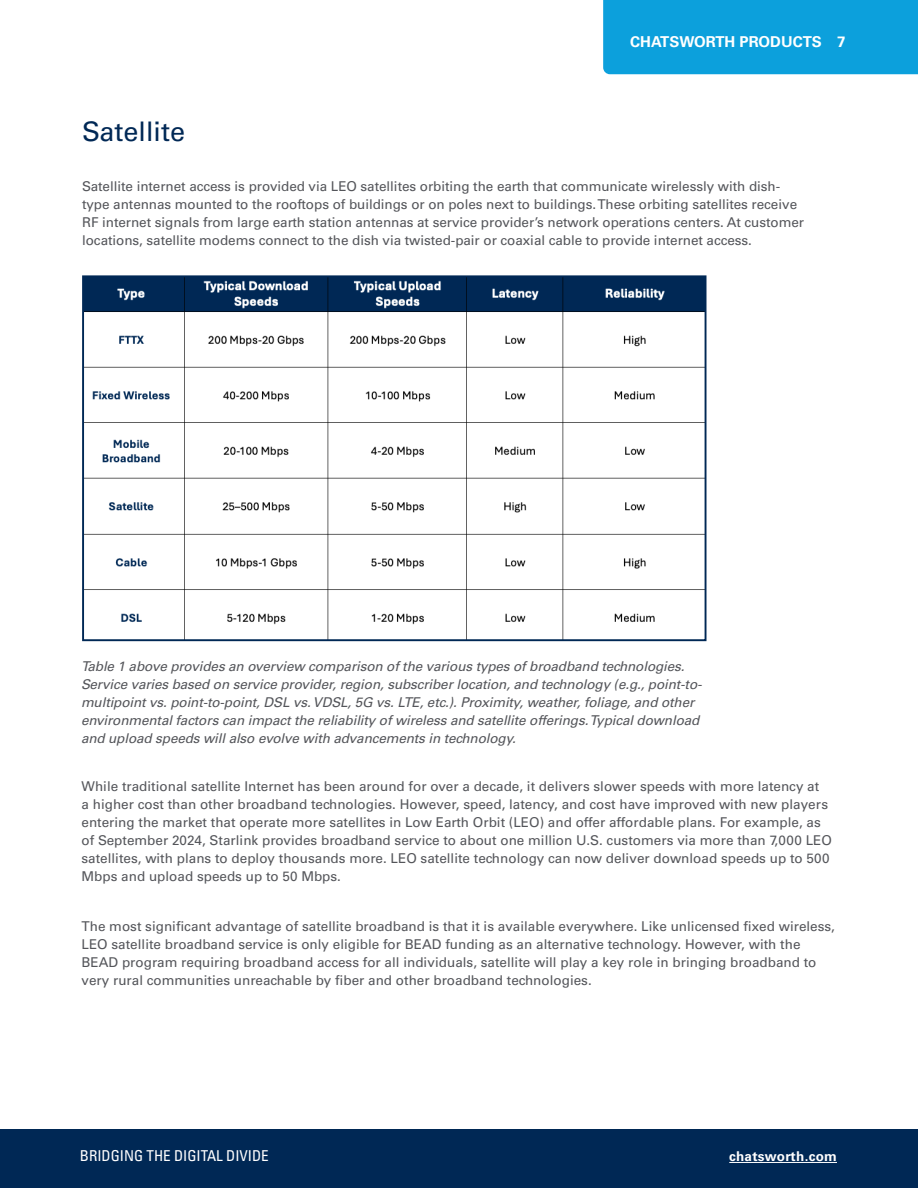
<style>
.page{position:relative;width:918px;height:1188px;background:#fff}
.page>*{position:absolute;margin:0;border:0;box-sizing:border-box;transform-origin:0 0}
.Captions{font:27px "Univers LT Std";color:#002855}
.t1{font:condensed 15px "Univers LT Std";color:#fff}
.t2{font:700 15px "Univers LT Std";color:#fff}
.Captions-2{font:13.5px/18px "Univers LT Std";color:#54555a}
.Captions-3{font:italic 13.5px/18px "Univers LT Std";letter-spacing:-.01em;color:#54555a}
.t3{font:700 13.5px "Univers LT Std";letter-spacing:.02em;color:#fff}
</style>
<div class="page">
<div style="left:603px;top:0;width:315px;height:74px;background:#0ca0dc"></div>
<div style="left:0;top:1130px;width:918px;height:58px;background:#002855"></div>
<hr style="left:729px;top:1162px;width:108px;height:1px;background:#fff">
<img style="left:85px;top:278px;width:618px;height:360px">
<div style="left:82px;top:275px;width:624px;height:366px;border:2px solid #002855"></div>
<p class="t2" style="left:630px;top:33px;width:217px">CHATSWORTH PRODUCTS 7</p>
<p class="Captions" style="left:82px;top:115px;width:105px">Satellite</p>
<p class="Captions-2" style="left:82px;top:177px;width:723px">Satellite internet access is provided via LEO satellites orbiting the earth that communicate wirelessly with dish&shy;type antennas mounted to the rooftops of buildings or on poles next to buildings. These orbiting satellites receive RF internet signals from large earth station antennas at service provider’s network operations centers. At customer locations, satellite modems connect to the dish via twisted-pair or coaxial cable to provide internet access.</p>
<p class="Captions-3" style="left:81px;top:657px;width:622px">Table 1 above provides an overview comparison of the various types of broadband technologies.<br>Service varies based on service provider, region, subscriber location, and technology (e.g., point-to&shy;multipoint vs. point-to-point, DSL vs. VDSL, 5G vs. LTE, etc.). Proximity, weather, foliage, and other environmental factors can impact the reliability of wireless and satellite offerings. Typical download and upload speeds will also evolve with advancements in technology.</p>
<p class="Captions-2" style="left:82px;top:777px;width:752px">While traditional satellite Internet has been around for over a decade, it delivers slower speeds with more latency at<br>a higher cost than other broadband technologies. However, speed, latency, and cost have improved with new players entering the market that operate more satellites in Low Earth Orbit (LEO) and offer affordable plans. For example, as of September 2024, Starlink provides broadband service to about one million U.S. customers via more than 7,000 LEO satellites, with plans to deploy thousands more. LEO satellite technology can now deliver download speeds up to 500<br>Mbps and upload speeds up to 50 Mbps.</p>
<p class="Captions-2" style="left:82px;top:917px;width:755px">The most significant advantage of satellite broadband is that it is available everywhere. Like unlicensed fixed wireless, LEO satellite broadband service is only eligible for BEAD funding as an alternative technology. However, with the BEAD program requiring broadband access for all individuals, satellite will play a key role in bringing broadband to very rural communities unreachable by fiber and other broadband technologies.</p>
<p class="t1" style="left:80px;top:1147px;width:190px">BRIDGING THE DIGITAL DIVIDE</p>
<p class="t3" style="left:729px;top:1148px;width:109px">chatsworth.com</p>
</div>
